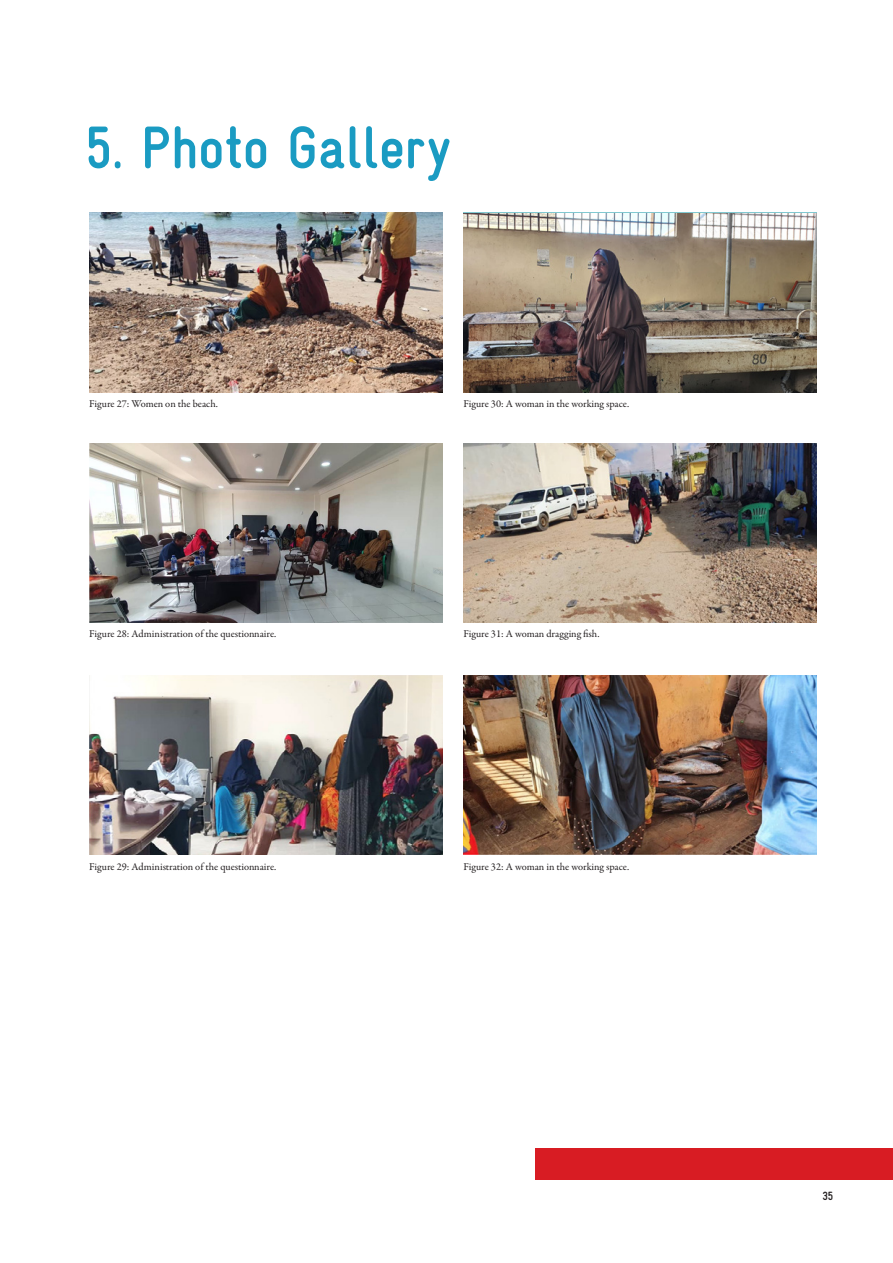
<style>
.page{position:relative;width:893px;height:1263px;background:#fff}
.page>*{position:absolute;margin:0;border:0;box-sizing:border-box;transform-origin:0 0}
.Head_innen_01_Gravur_25_30{font:700 60px "Gravur Condensed";letter-spacing:-.01em;color:#1a9bc2}
.t1{font:700 12px "Gravur Condensed";color:#231f20}
.BU{font:10.5px "Garamond Premr Pro";letter-spacing:-.005em;color:#231f20}
</style>
<div class="page">
<div style="left:536px;top:1148px;width:357px;height:32px;background:#d81c23"></div>
<img style="left:89px;top:443px;width:353px;height:179px">
<img style="left:463px;top:675px;width:353px;height:179px">
<img style="left:89px;top:675px;width:353px;height:180px">
<img style="left:89px;top:213px;width:353px;height:179px">
<img style="left:463px;top:443px;width:353px;height:180px">
<img style="left:463px;top:214px;width:353px;height:178px">
<p class="Head_innen_01_Gravur_25_30" style="left:85px;top:114px;width:368px">5. Photo Gallery</p>
<p class="BU" style="left:89px;top:397px;width:130px">Figure 27: Women on the beach.</p>
<p class="BU" style="left:463px;top:397px;width:167px">Figure 30: A woman in the working space.</p>
<p class="BU" style="left:89px;top:627px;width:188px">Figure 28: Administration of the questionnaire.</p>
<p class="BU" style="left:463px;top:628px;width:138px">Figure 31: A woman dragging fish.</p>
<p class="BU" style="left:89px;top:860px;width:188px">Figure 29: Administration of the questionnaire.</p>
<p class="BU" style="left:463px;top:860px;width:167px">Figure 32: A woman in the working space.</p>
<p class="t1" style="left:822px;top:1189px;width:13px">35</p>
</div>
